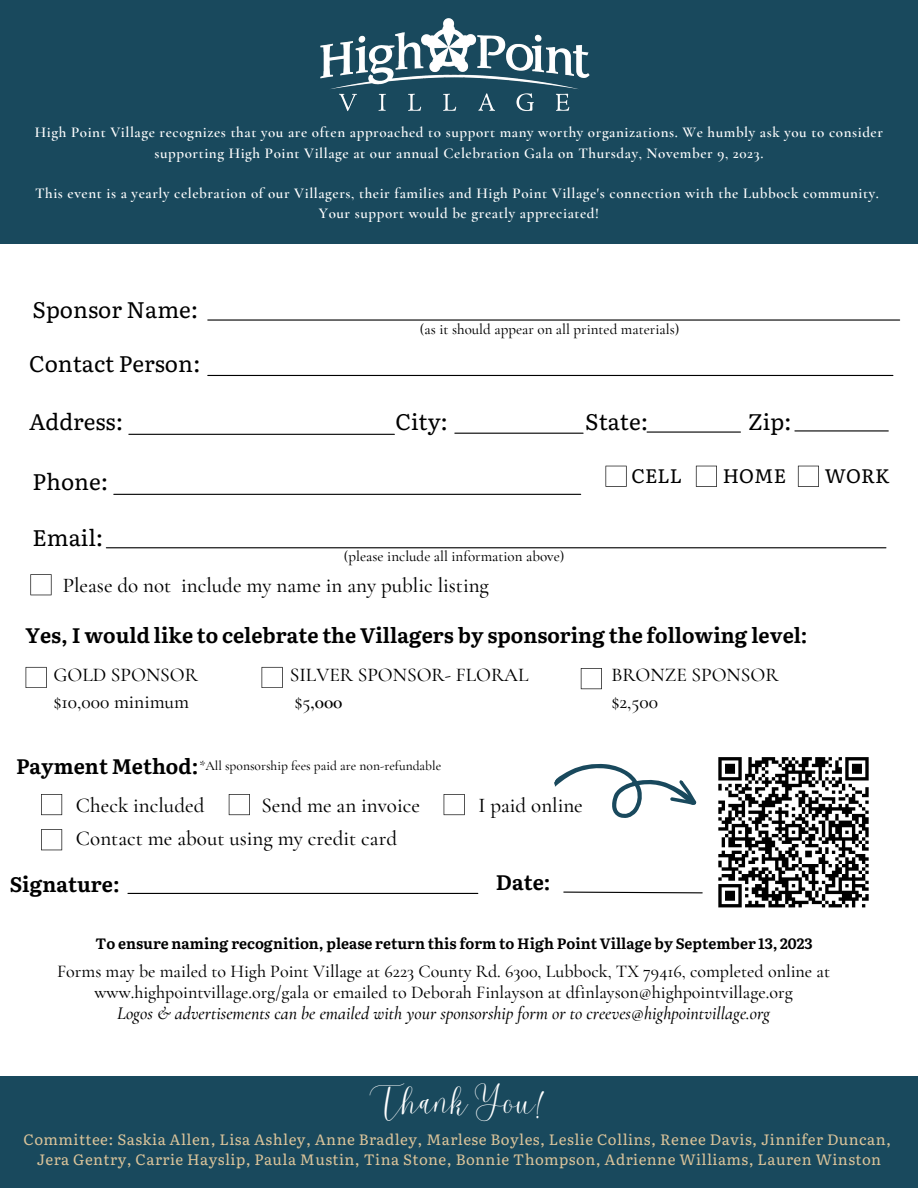
<style>
.page{position:relative;width:918px;height:1188px;background:#fff}
.page>*{position:absolute;margin:0;border:0;box-sizing:border-box;transform-origin:0 0}
.t1{font:28.8px "Malibu";color:#fff}
.t2{font:22.5px "Literata";color:#000}
.t3{font:500 21px "Cormorant Garamond";color:#000}
.t4{font:700 21px "Literata";color:#000}
.t5{font:500 19.5px "Cormorant Garamond";color:#000}
.t6{font:19.5px "Literata";color:#000}
.t7{font:600 19.5px "Cormorant Garamond";color:#000}
.t8{font:500 18px/21.3px "Cormorant Garamond";color:#000;text-align:center}
.t9{font:italic 500 18px "Cormorant Garamond";color:#000}
.t10{font:600 15px/20.2px "Cormorant Garamond";letter-spacing:.04em;color:#fff;text-align:center}
.t11{font:15px "Literata";letter-spacing:.03em;color:#dbc49a}
.t12{font:700 15px "Literata";color:#000}
.t13{font:500 15px "Cormorant Garamond";color:#000}
.t14{font:500 13.5px "Cormorant Garamond";color:#000}
.s1{font-weight:500}
</style>
<div class="page">
<hr style="left:208px;top:319px;width:692px;height:2px;background:#000">
<hr style="left:208px;top:375px;width:685px;height:1px;background:#000">
<hr style="left:129px;top:434px;width:265px;height:1px;background:#000">
<hr style="left:114px;top:494px;width:467px;height:1px;background:#000">
<hr style="left:106px;top:547px;width:780px;height:1px;background:#000">
<svg style="left:30px;top:574px;width:22px;height:21px"></svg>
<svg style="left:41px;top:794px;width:21px;height:21px"></svg>
<svg style="left:229px;top:794px;width:21px;height:21px"></svg>
<svg style="left:41px;top:829px;width:21px;height:21px"></svg>
<hr style="left:128px;top:893px;width:350px;height:1px;background:#000">
<svg style="left:563px;top:891px;width:140px;height:3px"></svg>
<svg style="left:581px;top:668px;width:21px;height:21px"></svg>
<svg style="left:26px;top:667px;width:21px;height:21px"></svg>
<svg style="left:262px;top:667px;width:21px;height:21px"></svg>
<hr style="left:647px;top:431px;width:93px;height:2px;background:#000">
<hr style="left:455px;top:433px;width:128px;height:1px;background:#000">
<hr style="left:795px;top:430px;width:93px;height:2px;background:#000">
<svg style="left:606px;top:466px;width:21px;height:21px"></svg>
<svg style="left:696px;top:466px;width:21px;height:21px"></svg>
<svg style="left:798px;top:466px;width:21px;height:21px"></svg>
<div style="left:0;top:1076px;width:918px;height:112px;background:#19495d"></div>
<svg style="left:444px;top:794px;width:21px;height:21px"></svg>
<svg style="left:554px;top:763px;width:143px;height:55px"></svg>
<div style="left:0;top:0;width:918px;height:244px;background:#19495d"></div>
<img style="left:320px;top:18px;width:270px;height:93px">
<svg style="left:718px;top:757px;width:151px;height:151px"></svg>
<p class="t10" style="left:35px;top:123px;width:850px">High Point Village recognizes that you are often approached to support many worthy organizations. We humbly ask you to consider supporting High Point Village at our annual Celebration Gala on Thursday, November 9, 2023.</p>
<p class="t10" style="left:35px;top:183px;width:845px">This event is a yearly celebration of our Villagers, their families and High Point Village's connection with the Lubbock community.</p>
<p class="t10" style="left:319px;top:204px;width:282px">Your support would be greatly appreciated!</p>
<p class="t2" style="left:33px;top:292px;width:167px">Sponsor Name:</p>
<p class="t2" style="left:29px;top:345px;width:173px">Contact Person:</p>
<p class="t2" style="left:29px;top:404px;width:96px">Address:</p>
<p class="t2" style="left:33px;top:463px;width:77px">Phone:</p>
<p class="t2" style="left:33px;top:519px;width:72px">Email:</p>
<p class="t13" style="left:420px;top:320px;width:261px">(as it should appear on all printed materials)</p>
<p class="t2" style="left:395px;top:404px;width:54px">City:</p>
<p class="t2" style="left:585px;top:404px;width:64px">State:</p>
<p class="t2" style="left:748px;top:404px;width:45px">Zip:</p>
<p class="t6" style="left:631px;top:460px;width:52px">CELL</p>
<p class="t6" style="left:723px;top:460px;width:65px">HOME</p>
<p class="t13" style="left:344px;top:548px;width:222px">(please include all information above)</p>
<p class="t3" style="left:63px;top:573px;width:428px">Please do not include my name in any public listing</p>
<p class="t4" style="left:26px;top:619px;width:783px">Yes, I would like to celebrate the Villagers by sponsoring the following level:</p>
<p class="t5" style="left:53px;top:663px;width:146px">GOLD SPONSOR</p>
<p class="t5" style="left:53px;top:690px;width:137px">$10,000 minimum</p>
<p class="t5" style="left:290px;top:663px;width:240px">SILVER SPONSOR- FLORAL</p>
<p class="t7" style="left:294px;top:690px;width:50px"><span class="s1">$5</span>,000</p>
<p class="t4" style="left:16px;top:749px;width:184px">Payment Method:</p>
<p class="t3" style="left:76px;top:793px;width:130px">Check included</p>
<p class="t14" style="left:199px;top:757px;width:243px">*All sponsorship fees paid are non-refundable</p>
<p class="t3" style="left:262px;top:793px;width:160px">Send me an invoice</p>
<p class="t3" style="left:76px;top:826px;width:323px">Contact me about using my credit card</p>
<p class="t4" style="left:10px;top:867px;width:111px">Signature:</p>
<p class="t3" style="left:478px;top:793px;width:106px">I paid online</p>
<p class="t4" style="left:496px;top:865px;width:56px">Date:</p>
<p class="t5" style="left:611px;top:663px;width:169px">BRONZE SPONSOR</p>
<p class="t5" style="left:611px;top:690px;width:48px">$2,500</p>
<p class="t6" style="left:825px;top:460px;width:66px">WORK</p>
<p class="t12" style="left:96px;top:931px;width:718px">To ensure naming recognition, please return this form to High Point Village by September 13, 2023</p>
<p class="t8" style="left:57px;top:960px;width:775px">Forms may be mailed to High Point Village at 6223 County Rd. 6300, Lubbock, TX 79416, completed online at www.highpointvillage.org/gala or emailed to Deborah Finlayson at dfinlayson@highpointvillage.org</p>
<p class="t9" style="left:117px;top:1003px;width:655px">Logos &amp; advertisements can be emailed with your sponsorship form or to creeves@highpointvillage.org</p>
<p class="t1" style="left:365px;top:1084px;width:180px">Thank You!</p>
<p class="t11" style="left:23px;top:1127px;width:869px">Committee: Saskia Allen, Lisa Ashley, Anne Bradley, Marlese Boyles, Leslie Collins, Renee Davis, Jinnifer Duncan,</p>
<p class="t11" style="left:37px;top:1148px;width:846px">Jera Gentry, Carrie Hayslip, Paula Mustin, Tina Stone, Bonnie Thompson, Adrienne Williams, Lauren Winston</p>
</div>
